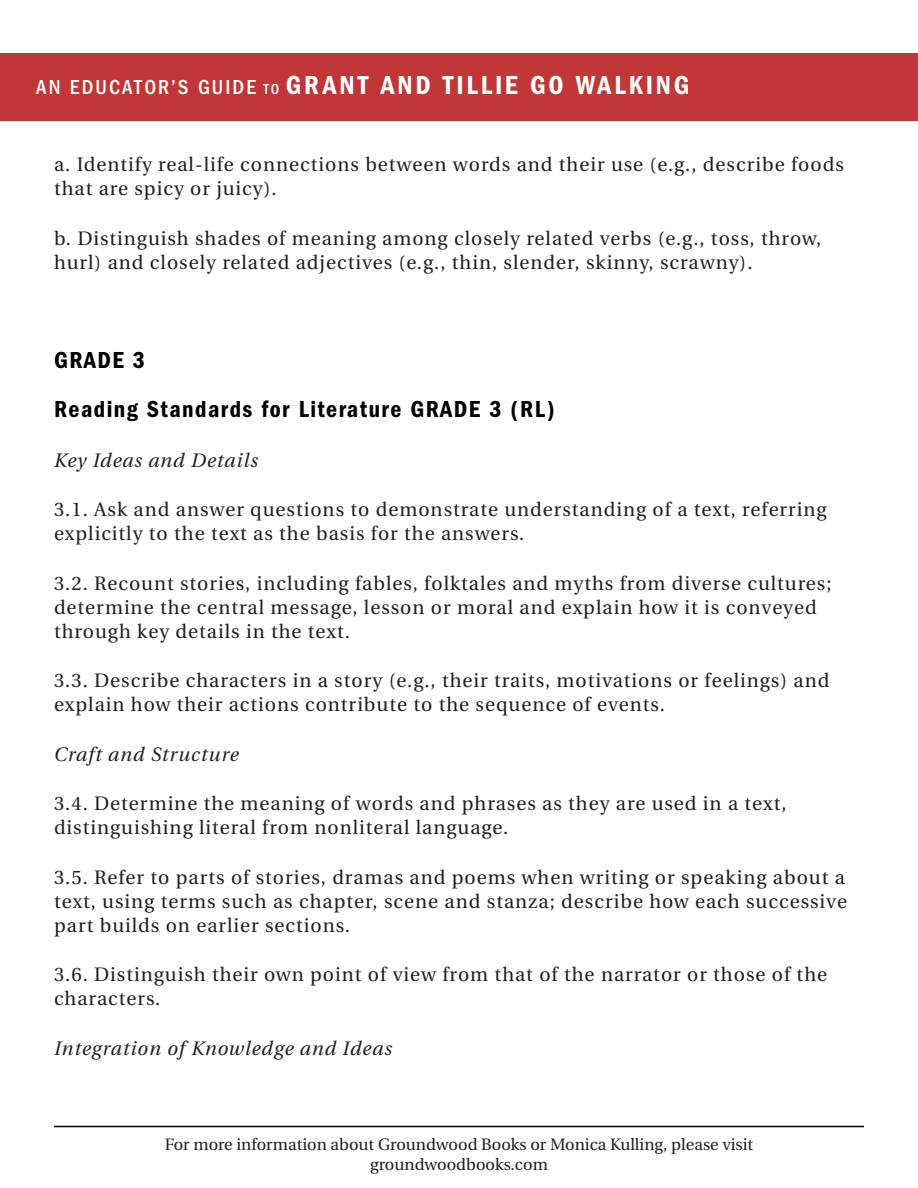
<style>
.page{position:relative;width:918px;height:1188px;background:#fff}
.page>*{position:absolute;margin:0;border:0;box-sizing:border-box;transform-origin:0 0}
.t1{font:600 condensed 27px "Franklin Gothic";letter-spacing:.105em;color:#fff}
.body_no_indent_prais{font:600 condensed 24px "Franklin Gothic";letter-spacing:.06em;color:#000}
.body_no_indent_prais-2{font:19.5px/24px "Utopia";letter-spacing:.05em;color:#231f20}
.body_no_indent_prais-3{font:italic 19.5px "Utopia";letter-spacing:.05em;color:#231f20}
.t2{font:16.5px/19.8px "Utopia";color:#231f20;text-align:center}
.s1{font-weight:500;font-size:21px}
.s2{font-weight:500;font-size:15px}
</style>
<div class="page">
<div style="left:0;top:53px;width:918px;height:68px;background:#c13737"></div>
<hr style="left:54px;top:1126px;width:810px;height:1px;background:#000">
<h1 class="t1" style="left:36px;top:70px;width:655px"><span class="s1">AN EDUCATOR’S GUIDE</span> <span class="s2">TO</span> GRANT AND TILLIE GO WALKING</h1>
<p class="body_no_indent_prais-2" style="left:54px;top:153px;width:791px">a. Identify real-life connections between words and their use (e.g., describe foods that are spicy or juicy).</p>
<p class="body_no_indent_prais-2" style="left:54px;top:226px;width:769px">b. Distinguish shades of meaning among closely related verbs (e.g., toss, throw, hurl) and closely related adjectives (e.g., thin, slender, skinny, scrawny).</p>
<p class="body_no_indent_prais" style="left:54px;top:346px;width:93px">GRADE 3</p>
<p class="body_no_indent_prais" style="left:54px;top:396px;width:502px">Reading Standards for Literature GRADE 3 (RL)</p>
<p class="body_no_indent_prais-3" style="left:54px;top:449px;width:206px">Key Ideas and Details</p>
<p class="body_no_indent_prais-2" style="left:54px;top:498px;width:774px">3.1. Ask and answer questions to demonstrate understanding of a text, referring explicitly to the text as the basis for the answers.</p>
<p class="body_no_indent_prais-2" style="left:54px;top:571px;width:779px">3.2. Recount stories, including fables, folktales and myths from diverse cultures; determine the central message, lesson or moral and explain how it is conveyed through key details in the text.</p>
<p class="body_no_indent_prais-2" style="left:54px;top:669px;width:777px">3.3. Describe characters in a story (e.g., their traits, motivations or feelings) and explain how their actions contribute to the sequence of events.</p>
<p class="body_no_indent_prais-3" style="left:54px;top:743px;width:186px">Craft and Structure</p>
<p class="body_no_indent_prais-2" style="left:54px;top:792px;width:734px">3.4. Determine the meaning of words and phrases as they are used in a text, distinguishing literal from nonliteral language.</p>
<p class="body_no_indent_prais-2" style="left:54px;top:865px;width:795px;text-align:justify">3.5. Refer to parts of stories, dramas and poems when writing or speaking about a text, using terms such as chapter, scene and stanza; describe how each successive part builds on earlier sections.</p>
<p class="body_no_indent_prais-2" style="left:54px;top:963px;width:775px">3.6. Distinguish their own point of view from that of the narrator or those of the characters.</p>
<p class="body_no_indent_prais-3" style="left:54px;top:1037px;width:339px">Integration of Knowledge and Ideas</p>
<p class="t2" style="left:165px;top:1135px;width:590px">For more information about Groundwood Books or Monica Kulling, please visit groundwoodbooks.com</p>
</div>
